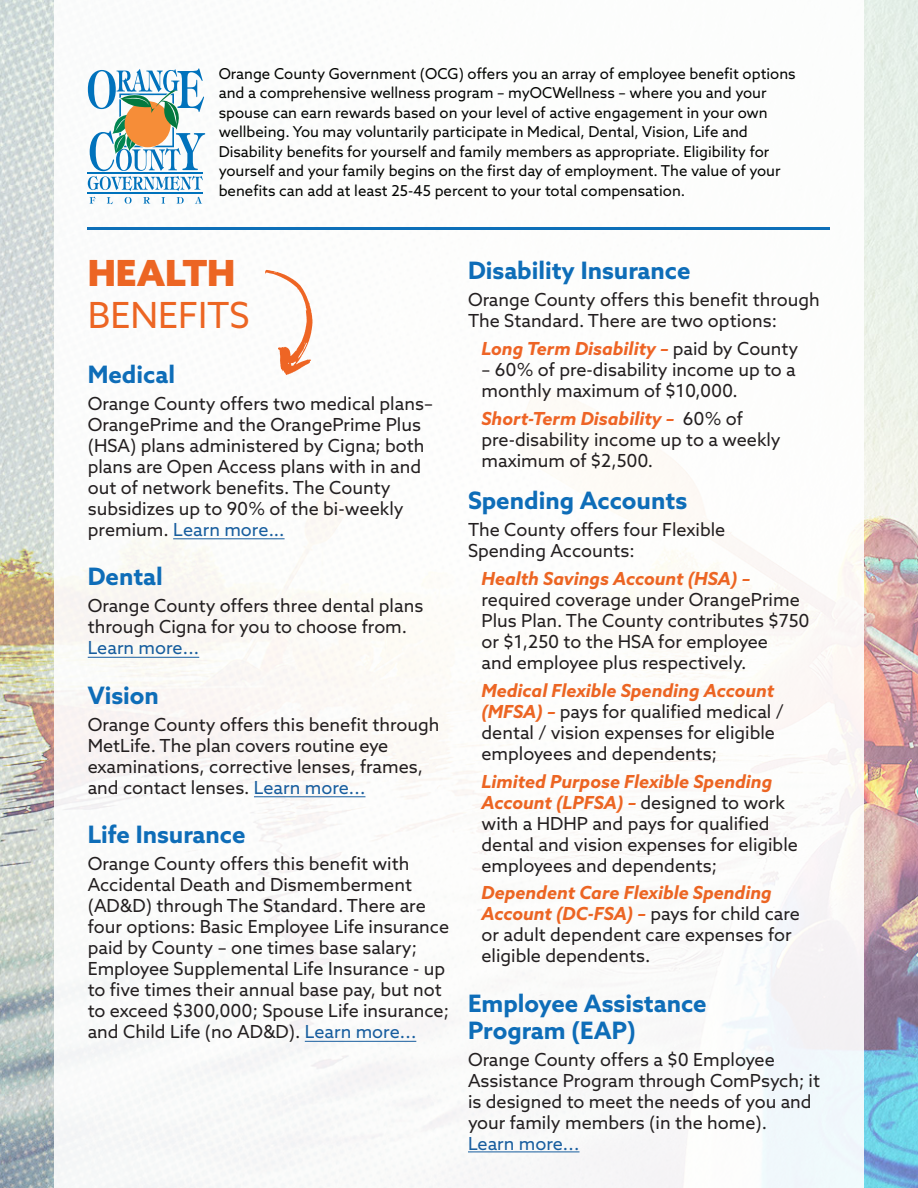
<style>
.page{position:relative;width:918px;height:1188px;background:#fff}
.page>*{position:absolute;margin:0;border:0;box-sizing:border-box;transform-origin:0 0}
.t1{font:36px/42.3px "Azo Sans";color:#ec6523}
.t2{font:700 24px/27px "Azo Sans";color:#0e6db8}
.t3{font:18px/21px "Azo Sans";color:#231f20}
.t4{font:italic 700 18px "Azo Sans";color:#ee6425}
.t5{font:15px/19.5px "Azo Sans";color:#040503}
.s1{font-weight:900}
.s2{color:#175d9e}
.s3{font-weight:400;font-style:normal;color:#231f20}
.s4{font-weight:700;font-style:italic;color:#ee6425}
.s5{font-weight:700;font-style:italic;color:#ec6523}
</style>
<div class="page">
<img style="left:0;top:0;width:918px;height:1188px">
<div style="left:54px;top:0;width:810px;height:1188px;background:#fff"></div>
<hr style="left:468px;top:1151px;width:112px;height:1px;background:#175d9e">
<hr style="left:88px;top:227px;width:742px;height:2px;background:#0d6fb8">
<hr style="left:88px;top:193px;width:115px;height:1px;background:#0072bc">
<svg style="left:88px;top:68px;width:117px;height:123px"></svg>
<svg style="left:90px;top:197px;width:6px;height:7px"></svg>
<svg style="left:107px;top:197px;width:6px;height:7px"></svg>
<svg style="left:125px;top:197px;width:7px;height:7px"></svg>
<svg style="left:143px;top:197px;width:7px;height:7px"></svg>
<svg style="left:161px;top:197px;width:4px;height:7px"></svg>
<svg style="left:177px;top:197px;width:7px;height:7px"></svg>
<svg style="left:195px;top:197px;width:7px;height:7px"></svg>
<svg style="left:265px;top:270px;width:48px;height:105px"></svg>
<hr style="left:173px;top:538px;width:112px;height:1px;background:#175d9e">
<hr style="left:88px;top:657px;width:111px;height:1px;background:#175d9e">
<hr style="left:254px;top:796px;width:111px;height:1px;background:#175d9e">
<hr style="left:305px;top:1041px;width:111px;height:1px;background:#175d9e">
<p class="t5" style="left:219px;top:63px;width:579px">Orange County Government (OCG) offers you an array of employee benefit options and a comprehensive wellness program – myOCWellness – where you and your spouse can earn rewards based on your level of active engagement in your own wellbeing. You may voluntarily participate in Medical, Dental, Vision, Life and Disability benefits for yourself and family members as appropriate. Eligibility for yourself and your family begins on the first day of employment. The value of your benefits can add at least 25-45 percent to your total compensation.</p>
<p class="t1" style="left:88px;top:252px;width:164px"><span class="s1">HEALTH<br></span>BENEFITS</p>
<p class="t2" style="left:88px;top:360px;width:89px">Medical</p>
<p class="t3" style="left:88px;top:393px;width:347px">Orange County offers two medical plans– OrangePrime and the OrangePrime Plus (HSA) plans administered by Cigna; both plans are Open Access plans with in and out of network benefits. The County subsidizes up to 90% of the bi-weekly premium. <span class="s2">Learn more...</span></p>
<p class="t2" style="left:88px;top:563px;width:77px">Dental</p>
<p class="t3" style="left:88px;top:595px;width:337px">Orange County offers three dental plans through Cigna for you to choose from.<br><span class="s2">Learn more...</span></p>
<p class="t2" style="left:88px;top:681px;width:73px">Vision</p>
<p class="t3" style="left:88px;top:714px;width:353px">Orange County offers this benefit through MetLife. The plan covers routine eye examinations, corrective lenses, frames, and contact lenses. <span class="s2">Learn more...</span></p>
<p class="t2" style="left:88px;top:821px;width:159px">Life Insurance</p>
<p class="t3" style="left:88px;top:853px;width:363px">Orange County offers this benefit with Accidental Death and Dismemberment (AD&amp;D) through The Standard. There are four options: Basic Employee Life insurance paid by County – one times base salary; Employee Supplemental Life Insurance - up to five times their annual base pay, but not to exceed $300,000; Spouse Life insurance; and Child Life (no AD&amp;D). <span class="s2">Learn more...</span></p>
<h3 class="t2" style="left:468px;top:257px;width:224px">Disability Insurance</h3>
<p class="t3" style="left:468px;top:289px;width:353px">Orange County offers this benefit through<br>The Standard. There are two options:</p>
<p class="t4" style="left:482px;top:336px;width:319px">Long Term Disability – <span class="s3">paid by County</span></p>
<p class="t3" style="left:482px;top:359px;width:316px">– 60% of pre-disability income up to a monthly maximum of $10,000.</p>
<p class="t3" style="left:482px;top:407px;width:301px"><span class="s4">Short-Term Disability –</span> 60% of pre-disability income up to a weekly maximum of $2,500.</p>
<h3 class="t2" style="left:468px;top:487px;width:221px">Spending Accounts</h3>
<p class="t3" style="left:468px;top:519px;width:259px">The County offers four Flexible<br>Spending Accounts:</p>
<p class="t3" style="left:482px;top:568px;width:330px"><span class="s5">Health Savings Account (HSA) – </span>required coverage under OrangePrime Plus Plan. The County contributes $750 or $1,250 to the HSA for employee<br>and employee plus respectively.</p>
<p class="t3" style="left:482px;top:680px;width:304px"><span class="s5">Medical Flexible Spending Account (MFSA) –</span> pays for qualified medical / dental / vision expenses for eligible employees and dependents;</p>
<p class="t3" style="left:482px;top:770px;width:318px"><span class="s5">Limited Purpose Flexible Spending Account (LPFSA) –</span> designed to work with a HDHP and pays for qualified dental and vision expenses for eligible employees and dependents;</p>
<p class="t3" style="left:482px;top:882px;width:320px"><span class="s5">Dependent Care Flexible Spending<br>Account (DC-FSA) –</span> pays for child care or adult dependent care expenses for eligible dependents.</p>
<h3 class="t2" style="left:468px;top:989px;width:240px">Employee Assistance<br>Program (EAP)</h3>
<p class="t3" style="left:468px;top:1049px;width:354px">Orange County offers a $0 Employee<br>Assistance Program through ComPsych; it is designed to meet the needs of you and your family members (in the home).<br><span class="s2">Learn more...</span></p>
</div>
